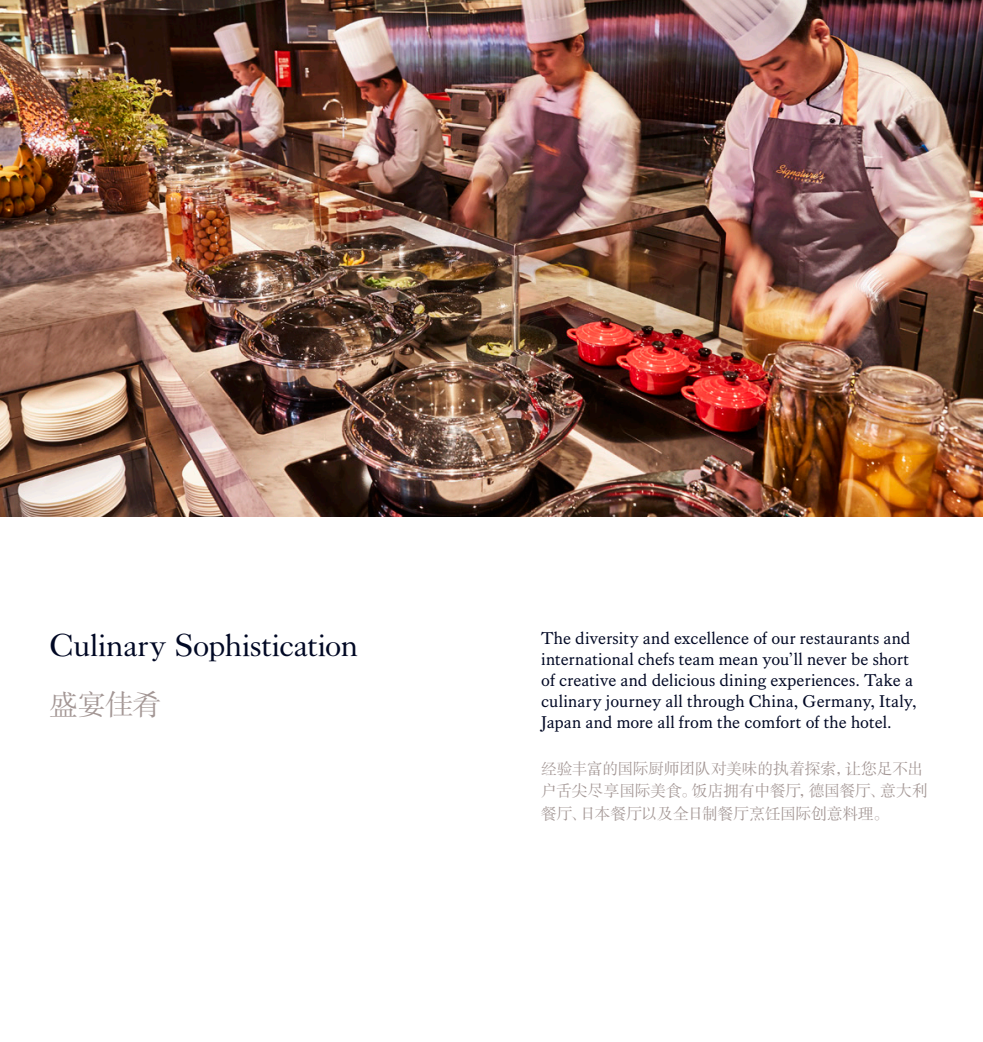
<style>
.page{position:relative;width:983px;height:1042px;background:#fff}
.page>*{position:absolute;margin:0;border:0;box-sizing:border-box;transform-origin:0 0}
.Address{font:31.5px "Kings Caslon Display";color:#000824}
.t1{font:28px "FZSSJW GB1 0";color:#a39694}
.Address-2{font:17.5px/21px "Kings Caslon";letter-spacing:.005em;color:#000824}
.Address-3{font:15.75px/22.8px "FZSSJW GB1 0";letter-spacing:-.015em;color:#a39694}
</style>
<div class="page">
<img style="left:0;top:0;width:982px;height:516px">
<p class="Address" style="left:50px;top:627px;width:310px">Culinary Sophistication</p>
<p class="t1" style="left:50px;top:689px;width:113px">盛宴佳肴</p>
<p class="Address-2" style="left:541px;top:628px;width:377px">The diversity and excellence of our restaurants and international chefs team mean you’ll never be short of creative and delicious dining experiences. Take a culinary journey all through China, Germany, Italy, Japan and more all from the comfort of the hotel.</p>
<p class="Address-3" style="left:541px;top:757px;width:388px">经验丰富的国际厨师团队对美味的执着探索，让您足不出户舌尖尽享国际美食。饭店拥有中餐厅，德国餐厅、意大利餐厅、日本餐厅以及全日制餐厅烹饪国际创意料理。</p>
</div>
